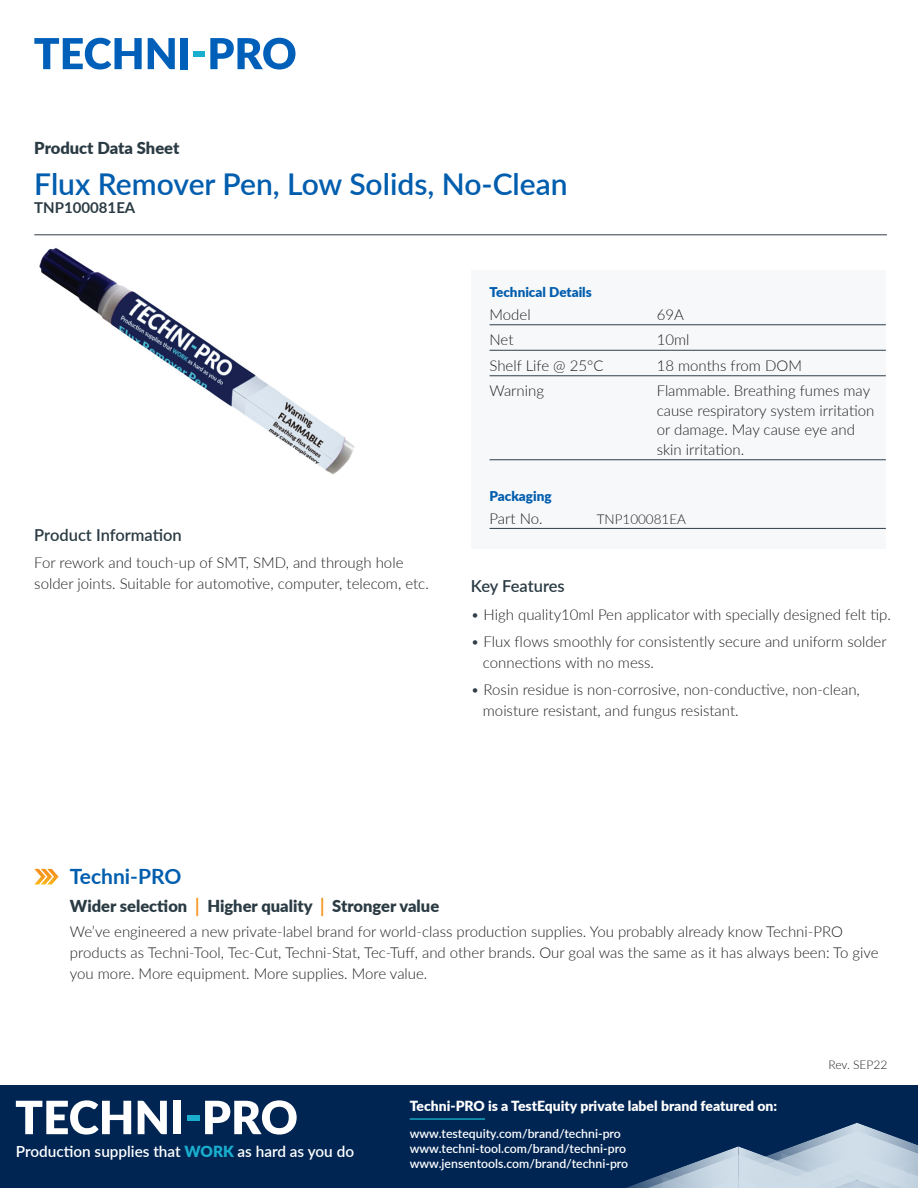
<style>
.page{position:relative;width:918px;height:1188px;background:#fff}
.page>*{position:absolute;margin:0;border:0;box-sizing:border-box;transform-origin:0 0}
.t1{font:600 30px "Lato";color:#015dad}
.t2{font:700 21px "Lato";color:#015dad}
.t3{font:900 16.5px "Lato";color:#2b3b44}
.t4{font:600 16.5px "Lato";color:#2b3b44}
.t5{font:600 15.3px "Lato";color:#fff}
.t6{font:300 15px/25.5px "Lato";color:#231f20}
.t7{font:700 15px "Lato";color:#2b3b44}
.t8{font:900 13.95px "Lato";color:#fff}
.t9{font:900 13.5px "Lato";color:#015dad}
.t10{font:300 13.5px "Lato";color:#231f20}
.t11{font:600 12.3px/14.7px "Lato";color:#fff}
.t12{font:300 12px "Lato";color:#231f20}
.s1{color:#313e48}
.s2{color:#f7931d}
.s3{font-weight:900;color:#19aece}
</style>
<div class="page">
<img style="left:34px;top:234px;width:364px;height:240px">
<svg style="left:34px;top:38px;width:108px;height:32px"></svg>
<svg style="left:148px;top:38px;width:27px;height:31px"></svg>
<div style="left:181px;top:38px;width:7px;height:31px;background:#005fb9"></div>
<div style="left:193px;top:51px;width:12px;height:6px;background:#1bafcf"></div>
<svg style="left:210px;top:38px;width:85px;height:32px"></svg>
<hr style="left:34px;top:235px;width:853px;height:1px;background:#313e48">
<div style="left:471px;top:270px;width:415px;height:279px;background:#f6f8fa"></div>
<hr style="left:490px;top:528px;width:396px;height:1px;background:#313e48">
<hr style="left:490px;top:325px;width:396px;height:1px;background:#313e48">
<hr style="left:490px;top:350px;width:396px;height:1px;background:#313e48">
<svg style="left:34px;top:869px;width:25px;height:16px"></svg>
<div style="left:0;top:1085px;width:918px;height:103px;background:#002553"></div>
<svg style="left:626px;top:1122px;width:292px;height:66px"></svg>
<hr style="left:410px;top:1118px;width:75px;height:2px;background:#1cb0ca">
<svg style="left:16px;top:1100px;width:115px;height:35px"></svg>
<svg style="left:138px;top:1101px;width:29px;height:33px"></svg>
<div style="left:173px;top:1101px;width:8px;height:33px;background:#fff"></div>
<div style="left:187px;top:1115px;width:12px;height:6px;background:#1baecc"></div>
<svg style="left:205px;top:1100px;width:92px;height:35px"></svg>
<hr style="left:490px;top:376px;width:396px;height:1px;background:#313e48">
<hr style="left:490px;top:460px;width:396px;height:1px;background:#313e48">
<p class="t3" style="left:34px;top:136px;width:147px">Product Data Sheet</p>
<h1 class="t1" style="left:34px;top:163px;width:535px">Flux Remover Pen, Low Solids, No-Clean</h1>
<p class="t7" style="left:34px;top:197px;width:103px">TNP100081EA</p>
<p class="t9" style="left:490px;top:282px;width:104px">Technical Details</p>
<p class="t6" style="left:490px;top:301px;width:115px">Model<br>Net<br>Shelf Life @ 25°C<br>Warning</p>
<p class="t6" style="left:657px;top:301px;width:215px">69A<br>10ml<br>18 months from DOM<br>Flammable. Breathing fumes may</p>
<p class="t6" style="left:657px;top:400px;width:219px;line-height:19.5px">cause respiratory system irritation or damage. May cause eye and skin irritation.</p>
<p class="t4" style="left:34px;top:523px;width:149px">Product Information</p>
<p class="t6" style="left:34px;top:552px;width:396px;line-height:21px">For rework and touch-up of SMT, SMD, and through hole solder joints. Suitable for automotive, computer, telecom, etc.</p>
<p class="t9" style="left:490px;top:485px;width:64px">Packaging</p>
<p class="t6" style="left:490px;top:505px;width:55px">Part No.</p>
<p class="t10" style="left:597px;top:510px;width:91px">TNP100081EA</p>
<p class="t4" style="left:471px;top:574px;width:95px">Key Features</p>
<p class="t6" style="left:471px;top:601px;width:422px"><span class="s1">•</span> High quality10ml Pen applicator with specially designed felt tip.</p>
<p class="t6" style="left:483px;top:630px;width:405px;line-height:21px;text-indent:-12px"><span class="s1">•</span> Flux flows smoothly for consistently secure and uniform solder connections with no mess.</p>
<p class="t6" style="left:483px;top:678px;width:379px;line-height:21px;text-indent:-12px"><span class="s1">•</span> Rosin residue is non-corrosive, non-conductive, non-clean, moisture resistant, and fungus resistant.</p>
<h2 class="t2" style="left:70px;top:861px;width:113px">Techni-PRO</h2>
<p class="t3" style="left:70px;top:893px;width:371px">Wider selection <span class="s2">│</span> Higher quality <span class="s2">│</span> Stronger value</p>
<p class="t6" style="left:70px;top:921px;width:810px;line-height:21px">We’ve engineered a new private-label brand for world-class production supplies. You probably already know Techni-PRO products as Techni-Tool, Tec-Cut, Techni-Stat, Tec-Tuff, and other brands. Our goal was the same as it has always been: To give you more. More equipment. More supplies. More value.</p>
<p class="t5" style="left:16px;top:1140px;width:340px">Production supplies that <span class="s3">WORK</span> as hard as you do</p>
<p class="t8" style="left:410px;top:1095px;width:369px">Techni-PRO is a TestEquity private label brand featured on:</p>
<p class="t11" style="left:410px;top:1126px;width:220px">www.testequity.com/brand/techni-pro www.techni-tool.com/brand/techni-pro www.jensentools.com/brand/techni-pro</p>
<p class="t12" style="left:828px;top:1057px;width:60px">Rev. SEP22</p>
</div>
